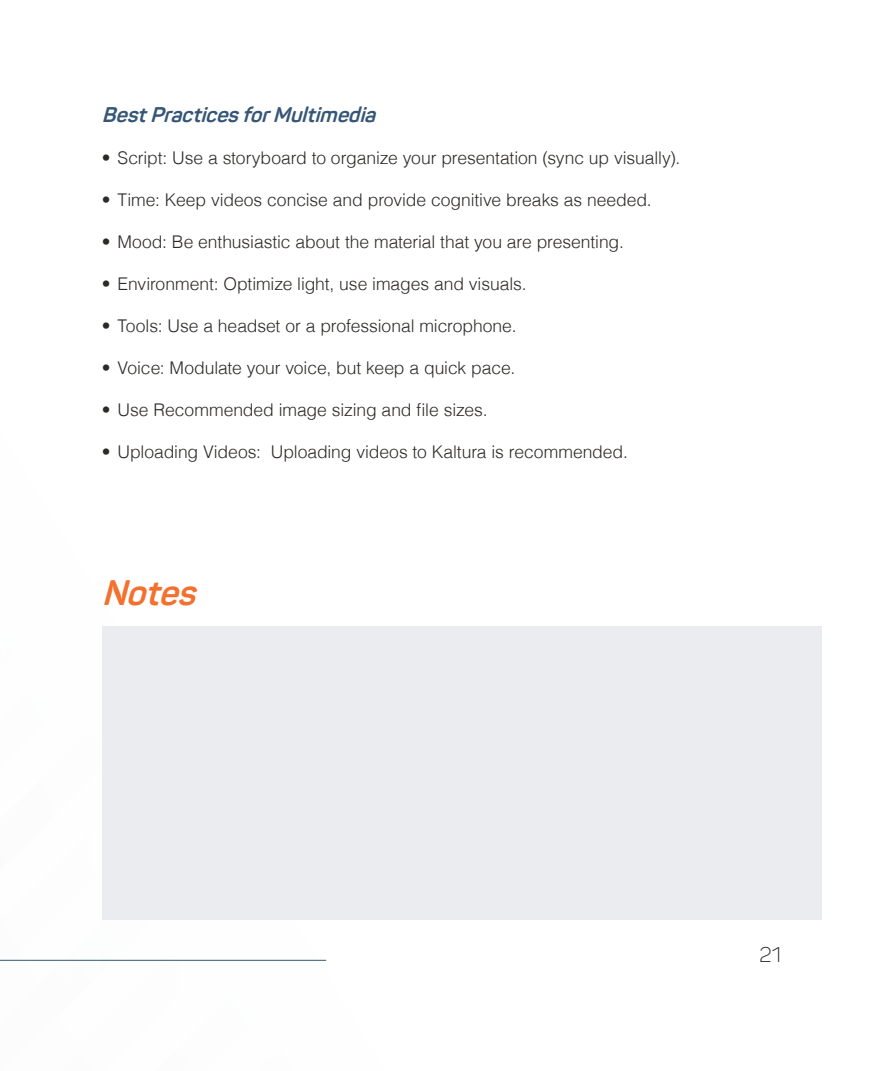
<style>
.page{position:relative;width:882px;height:1071px;background:#fff}
.page>*{position:absolute;margin:0;border:0;box-sizing:border-box;transform-origin:0 0}
.t1{font:italic 700 35px "Panton";color:#f3702e}
.Section_Header-H3{font:italic 700 21px "Panton";color:#355676}
.t2{font:300 21px "Panton";color:#2c2a27}
.t3{font:300 17.5px "Helvetica";letter-spacing:-.005em;color:#2c2a27}
</style>
<div class="page">
<hr style="left:0;top:960px;width:326px;height:1px;background:#355676">
<div style="left:102px;top:626px;width:720px;height:294px;background:#eaecef"></div>
<p class="Section_Header-H3" style="left:102px;top:101px;width:282px">BestPracticesforMultimedia</p>
<p class="t3" style="left:102px;top:143px;width:580px">• Script: Use a storyboard to organize your presentation (sync up visually).</p>
<p class="t3" style="left:102px;top:185px;width:552px">• Time: Keep videos concise and provide cognitive breaks as needed.</p>
<p class="t3" style="left:102px;top:227px;width:524px">• Mood: Be enthusiastic about the material that you are presenting.</p>
<p class="t3" style="left:102px;top:269px;width:426px">• Environment: Optimize light, use images and visuals.</p>
<p class="t3" style="left:102px;top:311px;width:416px">• Tools: Use a headset or a professional microphone.</p>
<p class="t3" style="left:102px;top:353px;width:415px">• Voice: Modulate your voice, but keep a quick pace.</p>
<p class="t3" style="left:102px;top:395px;width:387px">• Use Recommended image sizing and file sizes.</p>
<p class="t3" style="left:102px;top:437px;width:528px">• Uploading Videos: Uploading videos to Kaltura is recommended.</p>
<p class="t1" style="left:102px;top:571px;width:106px">Notes</p>
<p class="t2" style="left:759px;top:942px;width:23px">21</p>
</div>
